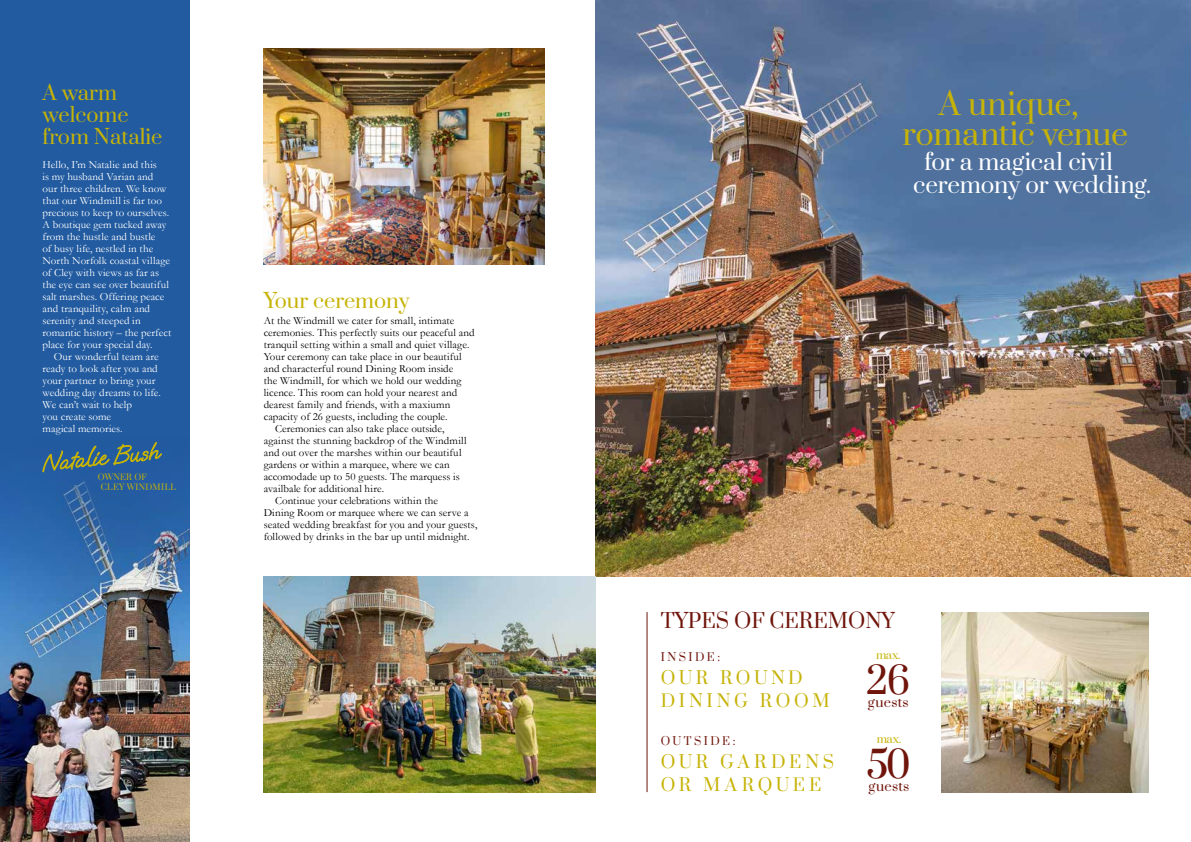
<style>
.page{position:relative;width:1191px;height:842px;background:#fff}
.page>*{position:absolute;margin:0;border:0;box-sizing:border-box;transform-origin:0 0}
.t1{font:36px "Prata";color:#70150b}
.t2{font:30.4px/29.7px "Prata";letter-spacing:-.015em;color:#c6b307;text-align:center}
.t3{font:22.5px/23px "Prata";letter-spacing:-.01em;color:#fff}
.t4{font:20px/22px "Prata";color:#c6b307}
.t5{font:20px "Prata";color:#70150b}
.t6{font:17px/23px "Prata";letter-spacing:.205em;color:#c6b307}
.t7{font:13px "Prata";letter-spacing:.02em;color:#70150b}
.t8{font:11px "Garamond";letter-spacing:.005em;color:#000}
.t9{font:11px/12px "Garamond";letter-spacing:.005em;color:#fff}
.t10{font:11px "Prata";letter-spacing:.21em;color:#70150b}
.t11{font:11px "Prata";letter-spacing:-.03em;color:#c6b307}
.t12{font:8px/9.6px "Prata";letter-spacing:.025em;color:#c6b307}
</style>
<div class="page">
<img style="left:264px;top:48px;width:280px;height:216px">
<div style="left:0;top:0;width:190px;height:842px;background:#225ba0"></div>
<img style="left:0;top:576px;width:190px;height:266px">
<img style="left:595px;top:0;width:596px;height:576px">
<img style="left:941px;top:612px;width:207px;height:180px">
<img style="left:264px;top:576px;width:331px;height:216px">
<hr style="left:646px;top:612px;width:1px;height:180px;background:#70150b">
<svg style="left:0;top:481px;width:190px;height:95px;fill:#2b64a7"></svg>
<svg style="left:42px;top:442px;width:120px;height:31px"></svg>
<h3 class="t4" style="left:43px;top:81px;width:121px">A warm welcome from Natalie</h3>
<h2 class="t2" style="left:902px;top:88px;width:227px">A unique, romantic venue</h2>
<h3 class="t3" style="left:913px;top:149px;width:239px;text-indent:11px">for a magical civil ceremony or wedding.</h3>
<p class="t9" style="left:43px;top:158px;width:130px">Hello, I’m Natalie and this<br>is my husband Varian and<br>our three children. We know that our Windmill is far too precious to keep to ourselves.<br>A boutique gem tucked away from the hustle and bustle<br>of busy life, nestled in the<br>North Norfolk coastal village of Cley with views as far as the eye can see over beautiful salt marshes. Offering peace and tranquility, calm and serenity and steeped in romantic history – the perfect place for your special day.</p>
<p class="t9" style="left:43px;top:350px;width:120px;text-indent:11px">Our wonderful team are ready to look after you and your partner to bring your wedding day dreams to life.<br>We can’t wait to help<br>you create some<br>magical memories.</p>
<p class="t12" style="left:101px;top:472px;width:77px;text-indent:-3px">OWNER OF<br>CLEY WINDMILL</p>
<h3 class="t4" style="left:264px;top:289px;width:147px">Your ceremony</h3>
<p class="t8" style="left:264px;top:313px;width:192px">At the Windmill we cater for small, intimate</p>
<p class="t8" style="left:264px;top:325px;width:212px">ceremonies. This perfectly suits our peaceful and</p>
<p class="t8" style="left:264px;top:337px;width:207px">tranquil setting within a small and quiet village.</p>
<p class="t8" style="left:264px;top:349px;width:200px">Your ceremony can take place in our beautiful</p>
<p class="t8" style="left:264px;top:361px;width:191px">and characterful round Dining Room inside</p>
<p class="t8" style="left:264px;top:373px;width:199px">the Windmill, for which we hold our wedding</p>
<p class="t8" style="left:264px;top:385px;width:195px">licence. This room can hold your nearest and</p>
<p class="t8" style="left:264px;top:397px;width:188px">dearest family and friends, with a maxiumn</p>
<p class="t8" style="left:264px;top:409px;width:185px">capacity of 26 guests, including the couple.</p>
<p class="t8" style="left:275px;top:421px;width:171px">Ceremonies can also take place outside,</p>
<p class="t8" style="left:264px;top:433px;width:204px">against the stunning backdrop of the Windmill</p>
<p class="t8" style="left:264px;top:445px;width:199px">and out over the marshes within our beautiful</p>
<p class="t8" style="left:264px;top:457px;width:188px">gardens or within a marquee, where we can</p>
<p class="t8" style="left:264px;top:469px;width:197px">accomodade up to 50 guests. The marquess is</p>
<p class="t8" style="left:264px;top:481px;width:122px">availbale for additional hire.</p>
<p class="t8" style="left:275px;top:493px;width:164px">Continue your celebrations within the</p>
<p class="t8" style="left:264px;top:505px;width:206px">Dining Room or marquee where we can serve a</p>
<p class="t8" style="left:264px;top:517px;width:215px">seated wedding breakfast for you and your guests,</p>
<p class="t8" style="left:264px;top:529px;width:207px">followed by drinks in the bar up until midnight.</p>
<h3 class="t5" style="left:660px;top:604px;width:235px">TYPES OF CEREMONY</h3>
<p class="t10" style="left:660px;top:648px;width:61px">INSIDE:</p>
<h3 class="t6" style="left:660px;top:666px;width:170px">OUR ROUND<br>DINING ROOM</h3>
<p class="t10" style="left:660px;top:732px;width:76px">OUTSIDE:</p>
<h3 class="t6" style="left:660px;top:750px;width:175px">OUR GARDENS<br>OR MARQUEE</h3>
<p class="t11" style="left:876px;top:646px;width:26px">max.</p>
<h1 class="t1" style="left:866px;top:651px;width:46px">26</h1>
<p class="t7" style="left:868px;top:692px;width:42px">guests</p>
<p class="t11" style="left:876px;top:730px;width:26px">max.</p>
<h1 class="t1" style="left:867px;top:735px;width:46px">50</h1>
<p class="t7" style="left:868px;top:776px;width:42px">guests</p>
</div>
